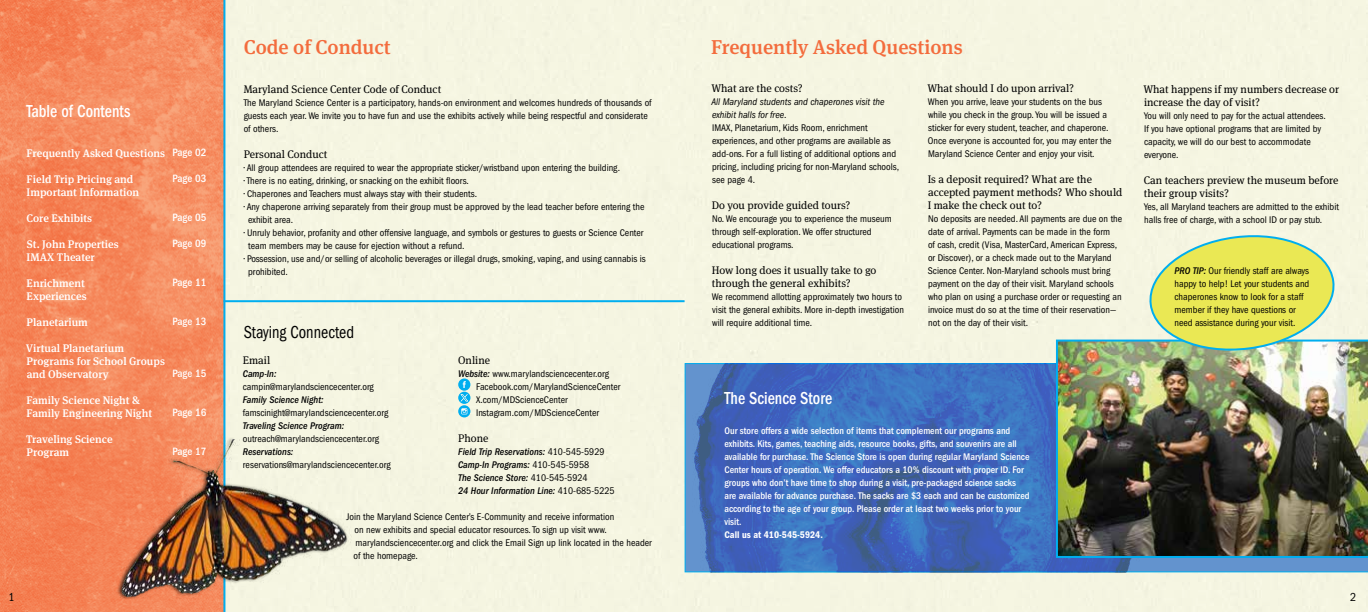
<style>
.page{position:relative;width:1368px;height:612px;background:#fff}
.page>*{position:absolute;margin:0;border:0;box-sizing:border-box;transform-origin:0 0}
.t1{font:500 20px "Meta Serif Pro";color:#f36c3d}
.t2{font:500 condensed 18px "Franklin Gothic LT Pro";color:#fff;scale:.9 1}
.t3{font:condensed 18px "Franklin Gothic LT Pro";color:#000;scale:.9 1}
.t4{font:condensed 12px "Franklin Gothic LT Pro";color:#000}
.t5{font:11px/13px "Meta Serif Pro";color:#000}
.t6{font:500 11px/13px "Meta Serif Pro";color:#fff}
.t7{font:500 condensed 11px "Franklin Gothic LT Pro";color:#fff}
.t8{font:condensed 10px/13px "Franklin Gothic LT Pro";color:#000}
.t9{font:500 condensed 10px/13px "Franklin Gothic LT Pro";color:#fff}
.t10{font:italic 500 condensed 10px/13px "Franklin Gothic LT Pro";color:#000}
.t11{font:italic condensed 10px/13px "Franklin Gothic LT Pro";color:#000}
.t12{font:10px "Franklin Gothic LT Pro Cn Dm";color:#fff}
.s1{font-weight:500;font-style:italic}
.s2{font-weight:400;font-style:normal}
</style>
<div class="page">
<div style="left:225px;top:0;width:1143px;height:612px;background:#f5f5e1"></div>
<svg style="left:685px;top:363px;width:683px;height:209px;background:#5d94cf"></svg>
<svg style="left:0;top:0;width:225px;height:612px;background:#f4885c"></svg>
<hr style="left:224px;top:300px;width:461px;height:2px;background:#00aeef">
<img style="left:693px;top:363px;width:478px;height:209px">
<img style="left:1056px;top:340px;width:312px;height:218px">
<svg style="left:1147px;top:231px;width:190px;height:124px;background:#dde57f"></svg>
<div style="left:116px;top:436px;width:232px;height:163px;background:#000;opacity:.75"></div>
<img style="left:105px;top:440px;width:254px;height:167px">
<svg style="left:458px;top:378px;width:12px;height:13px"></svg>
<svg style="left:458px;top:405px;width:12px;height:12px"></svg>
<svg style="left:458px;top:381px;width:12px;height:33px"></svg>
<h2 class="t2" style="left:26px;top:100px;width:117px">Table of Contents</h2>
<p class="t6" style="left:27px;top:146px;width:140px">Frequently Asked Questions</p>
<p class="t6" style="left:27px;top:172px;width:114px">Field Trip Pricing and<br>Important Information</p>
<p class="t6" style="left:27px;top:211px;width:67px">Core Exhibits</p>
<p class="t6" style="left:27px;top:237px;width:94px">St. John Properties<br>IMAX Theater</p>
<p class="t6" style="left:27px;top:276px;width:62px">Enrichment<br>Experiences</p>
<p class="t6" style="left:27px;top:315px;width:63px">Planetarium</p>
<p class="t6" style="left:26px;top:341px;width:141px">Virtual Planetarium<br>Programs for School Groups and Observatory</p>
<p class="t6" style="left:27px;top:393px;width:127px">Family Science Night &amp;<br>Family Engineering Night</p>
<p class="t6" style="left:26px;top:432px;width:88px">Traveling Science<br>Program</p>
<p class="t7" style="left:172px;top:146px;width:35px">Page 02</p>
<p class="t7" style="left:172px;top:172px;width:35px">Page 03</p>
<p class="t7" style="left:172px;top:211px;width:35px">Page 05</p>
<p class="t7" style="left:172px;top:237px;width:35px">Page 09</p>
<p class="t7" style="left:172px;top:276px;width:35px">Page 11</p>
<p class="t7" style="left:172px;top:315px;width:35px">Page 13</p>
<p class="t7" style="left:172px;top:367px;width:35px">Page 15</p>
<p class="t7" style="left:172px;top:406px;width:35px">Page 16</p>
<p class="t7" style="left:172px;top:445px;width:35px">Page 17</p>
<p class="t4" style="left:9px;top:590px;width:8px">1</p>
<h1 class="t1" style="left:244px;top:31px;width:149px">Code of Conduct</h1>
<p class="t5" style="left:244px;top:82px;width:199px">Maryland Science Center Code of Conduct</p>
<p class="t8" style="left:244px;top:96px;width:410px">The Maryland Science Center is a participatory, hands-on environment and welcomes hundreds of thousands of guests each year. We invite you to have fun and use the exhibits actively while being respectful and considerate of others.</p>
<p class="t5" style="left:244px;top:147px;width:85px">Personal Conduct</p>
<p class="t8" style="left:244px;top:161px;width:378px">• All group attendees are required to wear the appropriate sticker/wristband upon entering the building.</p>
<p class="t8" style="left:244px;top:174px;width:227px">• There is no eating, drinking, or snacking on the exhibit floors.</p>
<p class="t8" style="left:244px;top:187px;width:235px">• Chaperones and Teachers must always stay with their students.</p>
<p class="t8" style="left:248px;top:200px;width:398px;text-indent:-4px">• Any chaperone arriving separately from their group must be approved by the lead teacher before entering the exhibit area.</p>
<p class="t8" style="left:248px;top:226px;width:397px;text-indent:-4px">• Unruly behavior, profanity and other offensive language, and symbols or gestures to guests or Science Center team members may be cause for ejection without a refund.</p>
<p class="t8" style="left:248px;top:252px;width:399px;text-indent:-4px">• Possession, use and/or selling of alcoholic beverages or illegal drugs, smoking, vaping, and using cannabis is prohibited.</p>
<h2 class="t3" style="left:244px;top:322px;width:124px">Staying Connected</h2>
<p class="t5" style="left:458px;top:353px;width:33px">Online</p>
<p class="t8" style="left:476px;top:367px;width:146px;text-indent:-18px"><span class="s1">Website:</span> www.marylandsciencecenter.org Facebook.com/MarylandScienceCenter X.com/MDScienceCenter Instagram.com/MDScienceCenter</p>
<p class="t5" style="left:458px;top:431px;width:32px">Phone</p>
<p class="t10" style="left:458px;top:445px;width:158px">Field Trip Reservations: <span class="s2">410-545-5929<br></span>Camp-In Programs: <span class="s2">410-545-5958<br></span>The Science Store: <span class="s2">410-545-5924<br></span>24 Hour Information Line: <span class="s2">410-685-5225</span></p>
<p class="t8" style="left:354px;top:511px;width:300px;text-indent:-7px">Join the Maryland Science Center’s E-Community and receive information<br>on new exhibits and special educator resources. To sign up visit www. marylandsciencecenter.org and click the Email Sign up link located in the header of the homepage.</p>
<p class="t5" style="left:243px;top:353px;width:29px">Email</p>
<p class="t10" style="left:243px;top:367px;width:35px">Camp-In:</p>
<p class="t8" style="left:243px;top:380px;width:132px">campin@marylandsciencecenter.org</p>
<p class="t10" style="left:243px;top:393px;width:82px">Family Science Night:</p>
<p class="t8" style="left:243px;top:406px;width:147px">famscinight@marylandsciencecenter.org</p>
<p class="t10" style="left:243px;top:419px;width:103px">Traveling Science Program:</p>
<p class="t8" style="left:243px;top:432px;width:138px">outreach@marylandsciencecenter.org</p>
<p class="t10" style="left:243px;top:445px;width:52px">Reservations:</p>
<p class="t8" style="left:243px;top:458px;width:149px">reservations@marylandsciencecenter.org</p>
<h1 class="t1" style="left:711px;top:31px;width:253px">Frequently Asked Questions</h1>
<p class="t5" style="left:711px;top:81px;width:93px">What are the costs?</p>
<p class="t11" style="left:712px;top:95px;width:174px">All Maryland students and chaperones visit the exhibit halls for free.</p>
<p class="t8" style="left:712px;top:121px;width:189px">IMAX, Planetarium, Kids Room, enrichment experiences, and other programs are available as add-ons. For a full listing of additional options and pricing, including pricing for non-Maryland schools, see page 4.</p>
<p class="t5" style="left:712px;top:198px;width:140px">Do you provide guided tours?</p>
<p class="t8" style="left:712px;top:212px;width:181px">No. We encourage you to experience the museum through self-exploration. We offer structured educational programs.</p>
<p class="t5" style="left:712px;top:263px;width:166px">How long does it usually take to go through the general exhibits?</p>
<p class="t8" style="left:712px;top:290px;width:193px">We recommend allotting approximately two hours to visit the general exhibits. More in-depth investigation will require additional time.</p>
<p class="t5" style="left:927px;top:81px;width:148px">What should I do upon arrival?</p>
<p class="t8" style="left:928px;top:95px;width:185px">When you arrive, leave your students on the bus while you check in the group. You will be issued a sticker for every student, teacher, and chaperone.<br>Once everyone is accounted for, you may enter the Maryland Science Center and enjoy your visit.</p>
<p class="t5" style="left:928px;top:172px;width:196px">Is a deposit required? What are the accepted payment methods? Who should<br>I make the check out to?</p>
<p class="t8" style="left:928px;top:212px;width:196px">No deposits are needed. All payments are due on the date of arrival. Payments can be made in the form<br>of cash, credit (Visa, MasterCard, American Express, or Discover), or a check made out to the Maryland Science Center. Non-Maryland schools must bring payment on the day of their visit. Maryland schools who plan on using a purchase order or requesting an invoice must do so at the time of their reservation— not on the day of their visit.</p>
<p class="t5" style="left:1143px;top:82px;width:197px">What happens if my numbers decrease or increase the day of visit?</p>
<p class="t8" style="left:1144px;top:109px;width:183px">You will only need to pay for the actual attendees.<br>If you have optional programs that are limited by capacity, we will do our best to accommodate everyone.</p>
<p class="t5" style="left:1144px;top:173px;width:196px">Can teachers preview the museum before their group visits?</p>
<p class="t8" style="left:1144px;top:200px;width:196px">Yes, all Maryland teachers are admitted to the exhibit halls free of charge, with a school ID or pay stub.</p>
<p class="t8" style="left:1175px;top:265px;width:136px"><span class="s1">PRO TIP:</span> Our friendly staff are always happy to help! Let your students and chaperones know to look for a staff member if they have questions or need assistance during your visit.</p>
<h2 class="t2" style="left:725px;top:388px;width:121px">The Science Store</h2>
<p class="t9" style="left:725px;top:425px;width:307px">Our store offers a wide selection of items that complement our programs and exhibits. Kits, games, teaching aids, resource books, gifts, and souvenirs are all available for purchase. The Science Store is open during regular Maryland Science Center hours of operation. We offer educators a 10% discount with proper ID. For groups who don’t have time to shop during a visit, pre-packaged science sacks are available for advance purchase. The sacks are $3 each and can be customized according to the age of your group. Please order at least two weeks prior to your visit.</p>
<p class="t12" style="left:725px;top:529px;width:100px">Call us at 410-545-5924.</p>
<p class="t4" style="left:1350px;top:590px;width:8px">2</p>
</div>
